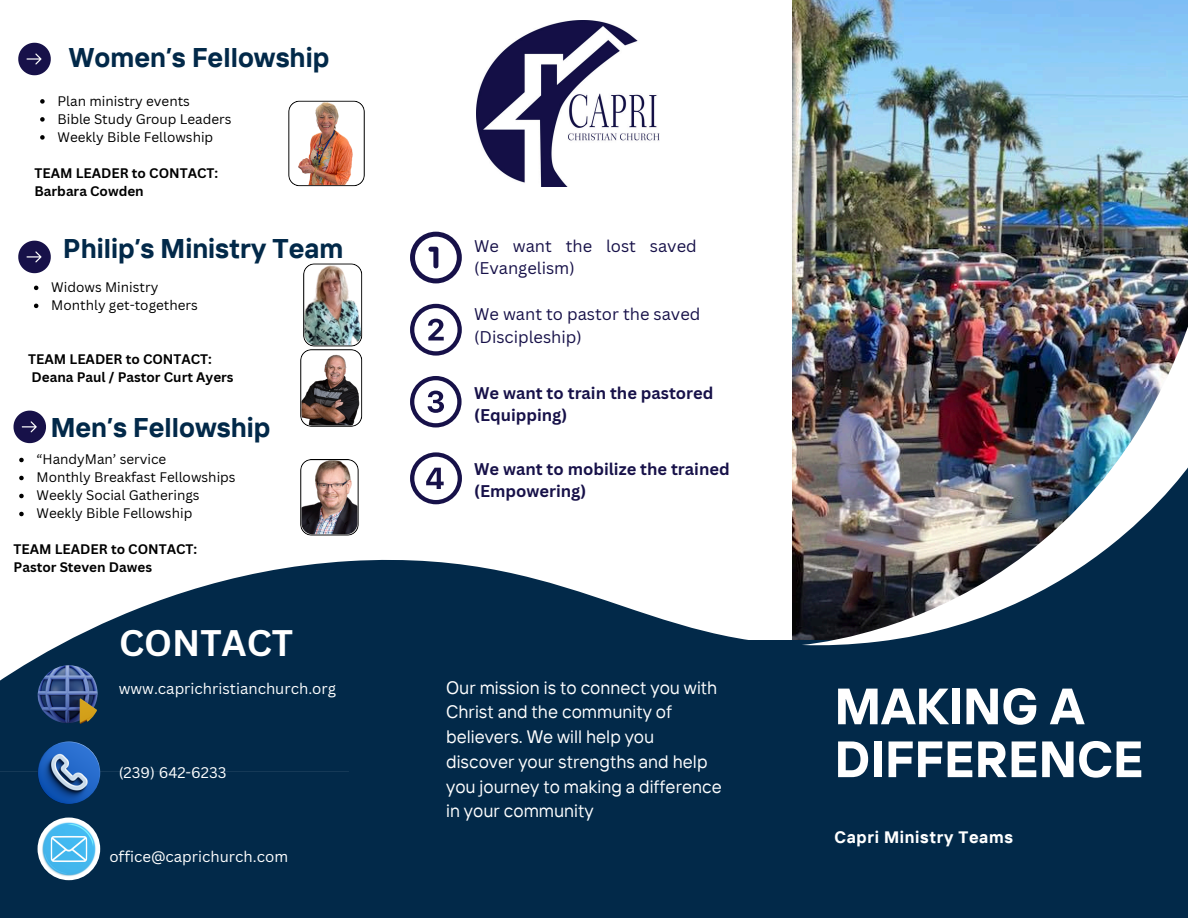
<style>
.page{position:relative;width:1188px;height:918px;background:#fff}
.page>*{position:absolute;margin:0;border:0;box-sizing:border-box;transform-origin:0 0}
.t1{font:700 51px/52.8px "TT Interphases";color:#fff}
.t2{font:700 36px "Canva Sans";color:#fff}
.t3{font:700 27px "TT Interphases";color:#022949}
.t4{font:18px/24.8px "TT Interphases";color:#fff}
.t5{font:700 16.5px/22.5px "Canva Sans";color:#171149}
.t6{font:16.5px/22.5px "Canva Sans";color:#171149}
.t7{font:700 16.5px "TT Interphases";letter-spacing:.04em;color:#fff}
.t8{font:15px "Canva Sans";color:#fff}
.t9{font:13.5px "Canva Sans";color:#000}
.t10{font:700 13.5px/18px "Canva Sans";color:#000}
</style>
<div class="page">
<img style="left:792px;top:0;width:396px;height:285px">
<div style="left:0;top:641px;width:1188px;height:277px;background:#022949"></div>
<img style="left:792px;top:285px;width:396px;height:163px">
<svg style="left:0;top:448px;width:1188px;height:324px;fill:#022949"></svg>
<svg style="left:410px;top:232px;width:52px;height:51px"></svg>
<svg style="left:410px;top:304px;width:52px;height:52px"></svg>
<svg style="left:410px;top:376px;width:52px;height:51px"></svg>
<svg style="left:410px;top:452px;width:52px;height:52px"></svg>
<img style="left:476px;top:21px;width:184px;height:165px">
<svg style="left:18px;top:241px;width:33px;height:32px"></svg>
<svg style="left:18px;top:43px;width:33px;height:32px"></svg>
<svg style="left:14px;top:411px;width:32px;height:32px"></svg>
<svg style="left:40px;top:99px;width:5px;height:5px"></svg>
<svg style="left:40px;top:117px;width:5px;height:5px"></svg>
<svg style="left:40px;top:135px;width:5px;height:5px"></svg>
<img style="left:288px;top:101px;width:77px;height:85px">
<img style="left:38px;top:665px;width:62px;height:63px;border-radius:50%">
<img style="left:38px;top:741px;width:62px;height:63px;border-radius:50%">
<img style="left:38px;top:818px;width:62px;height:62px;border-radius:50%">
<svg style="left:34px;top:286px;width:4px;height:4px"></svg>
<svg style="left:34px;top:304px;width:4px;height:4px"></svg>
<svg style="left:19px;top:458px;width:5px;height:4px"></svg>
<svg style="left:19px;top:476px;width:5px;height:4px"></svg>
<svg style="left:19px;top:494px;width:5px;height:4px"></svg>
<svg style="left:19px;top:512px;width:5px;height:4px"></svg>
<img style="left:300px;top:459px;width:59px;height:77px">
<img style="left:300px;top:263px;width:62px;height:164px">
<p class="t3" style="left:69px;top:40px;width:262px">Women’s Fellowship</p>
<h6 class="t9" style="left:57px;top:91px;width:134px">Plan ministry events</h6>
<p class="t9" style="left:57px;top:109px;width:176px">Bible Study Group Leaders</p>
<p class="t9" style="left:57px;top:127px;width:157px">Weekly Bible Fellowship</p>
<p class="t10" style="left:35px;top:164px;width:185px">TEAM LEADER to CONTACT:<br>Barbara Cowden</p>
<p class="t3" style="left:63px;top:231px;width:282px">Philip’s Ministry Team</p>
<p class="t9" style="left:51px;top:278px;width:109px">Widows Ministry</p>
<p class="t9" style="left:51px;top:296px;width:148px">Monthly get-togethers</p>
<p class="t10" style="left:28px;top:350px;width:207px">TEAM LEADER to CONTACT:<br>Deana Paul / Pastor Curt Ayers</p>
<h6 class="t3" style="left:51px;top:410px;width:221px">Men’s Fellowship</h6>
<p class="t9" style="left:37px;top:450px;width:131px">“HandyMan’ service</p>
<p class="t9" style="left:37px;top:468px;width:201px">Monthly Breakfast Fellowships</p>
<p class="t9" style="left:37px;top:486px;width:165px">Weekly Social Gatherings</p>
<p class="t9" style="left:37px;top:504px;width:157px">Weekly Bible Fellowship</p>
<p class="t10" style="left:14px;top:540px;width:185px">TEAM LEADER to CONTACT:<br>Pastor Steven Dawes</p>
<h6 class="t2" style="left:119px;top:618px;width:176px">CONTACT</h6>
<p class="t8" style="left:119px;top:678px;width:219px">www.caprichristianchurch.org</p>
<p class="t8" style="left:119px;top:762px;width:109px">(239) 642-6233</p>
<p class="t8" style="left:109px;top:846px;width:180px">office@caprichurch.com</p>
<p class="t6" style="left:474px;top:234px;width:224px">We want the lost saved (Evangelism)</p>
<p class="t6" style="left:474px;top:302px;width:228px">We want to pastor the saved (Discipleship)</p>
<p class="t5" style="left:474px;top:381px;width:241px">We want to train the pastored (Equipping)</p>
<p class="t5" style="left:474px;top:457px;width:257px">We want to mobilize the trained (Empowering)</p>
<h4 class="t4" style="left:446px;top:675px;width:277px">Our mission is to connect you with<br>Christ and the community of believers. We will help you discover your strengths and help you journey to making a difference in your community</h4>
<h4 class="t1" style="left:835px;top:679px;width:311px">MAKING A<br>DIFFERENCE</h4>
<p class="t7" style="left:835px;top:827px;width:180px">Capri Ministry Teams</p>
</div>
